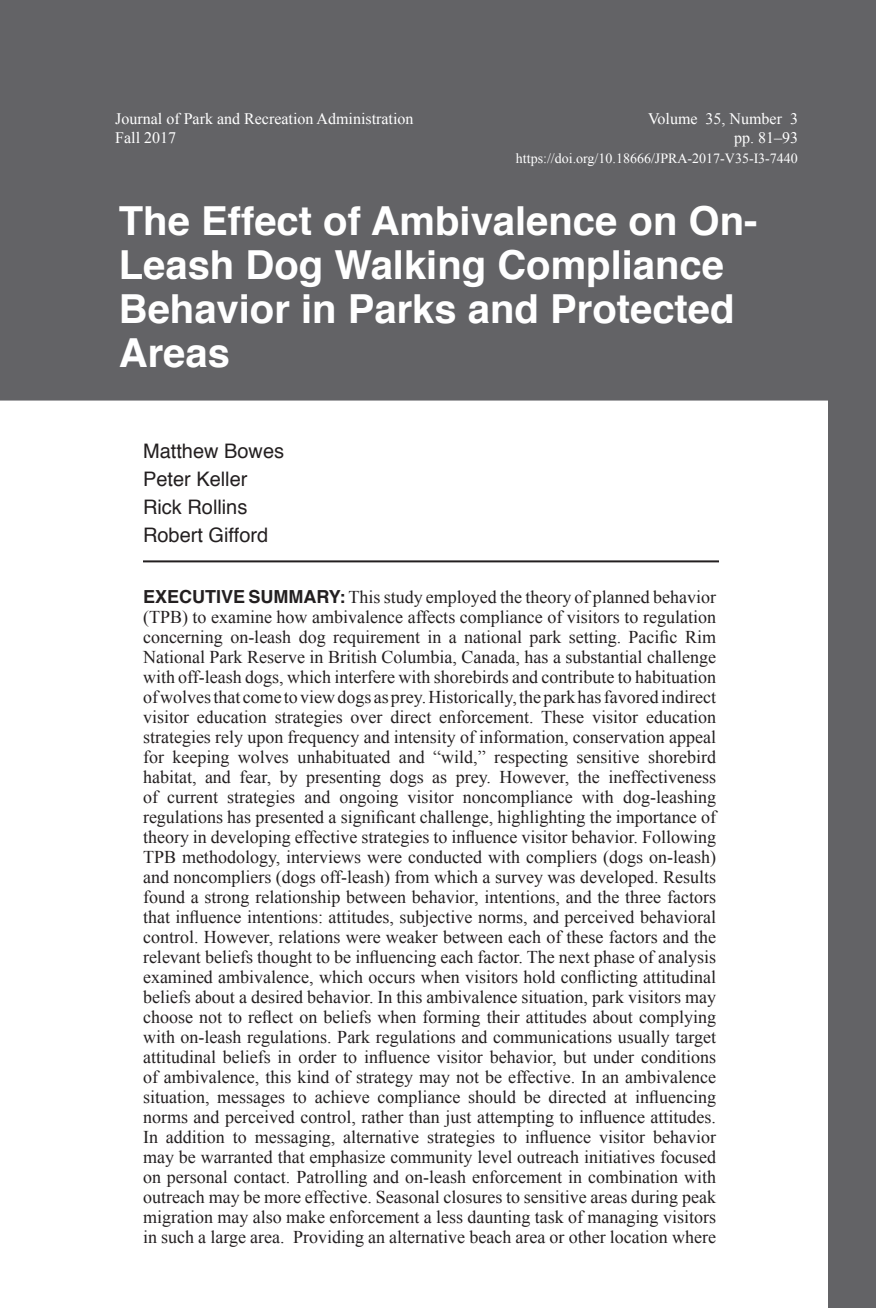
<style>
.page{position:relative;width:876px;height:1308px;background:#fff}
.page>*{position:absolute;margin:0;border:0;box-sizing:border-box;transform-origin:0 0}
.t1{font:700 40px/44px "Helvetica";color:#fff}
.t2{font:20px/28px "Helvetica";color:#231f20}
.t3{font:18px/20px "Times New Roman";color:#231f20;text-align:justify}
.t4{font:16px/19.2px "Times New Roman";color:#fff;text-align:right}
.t5{font:14px "Times New Roman";color:#fff}
.s1{font-family:"Helvetica";font-weight:700}
</style>
<div class="page">
<div style="left:828px;top:0;width:48px;height:1308px;background:#636366"></div>
<div style="left:0;top:0;width:828px;height:401px;background:#636366"></div>
<div style="left:119px;top:205px;width:682px;height:188px;background:#636366"></div>
<hr style="left:143px;top:560px;width:576px;height:2px;background:#231f20">
<svg style="left:0;top:0;width:7px;height:7px"></svg>
<p class="t4" style="left:115px;top:109px;width:300px;text-align:left">Journal of Park and Recreation Administration<br>Fall 2017</p>
<p class="t4" style="left:648px;top:109px;width:151px">Volume 35, Number 3 pp. 81–93</p>
<p class="t5" style="left:516px;top:149px;width:284px">https://doi.org/10.18666/JPRA-2017-V35-I3-7440</p>
<h1 class="t1" style="left:119px;top:199px;width:640px">The Effect of Ambivalence on On-<br>Leash Dog Walking Compliance<br>Behavior in Parks and Protected<br>Areas</h1>
<p class="t2" style="left:143px;top:437px;width:143px">Matthew Bowes<br>Peter Keller<br>Rick Rollins<br>Robert Gifford</p>
<p class="t3" style="left:143px;top:587px;width:575px"><span class="s1">EXECUTIVE SUMMARY:</span> This study employed the theory of planned behavior (TPB) to examine how ambivalence affects compliance of visitors to regulation concerning on-leash dog requirement in a national park setting. Pacific Rim National Park Reserve in British Columbia, Canada, has a substantial challenge with off-leash dogs, which interfere with shorebirds and contribute to habituation of wolves that come to view dogs as prey. Historically, the park has favored indirect visitor education strategies over direct enforcement. These visitor education strategies rely upon frequency and intensity of information, conservation appeal for keeping wolves unhabituated and “wild,” respecting sensitive shorebird habitat, and fear, by presenting dogs as prey. However, the ineffectiveness of current strategies and ongoing visitor noncompliance with dog-leashing regulations has presented a significant challenge, highlighting the importance of theory in developing effective strategies to influence visitor behavior. Following TPB methodology, interviews were conducted with compliers (dogs on-leash) and noncompliers (dogs off-leash) from which a survey was developed. Results found a strong relationship between behavior, intentions, and the three factors that influence intentions: attitudes, subjective norms, and perceived behavioral control. However, relations were weaker between each of these factors and the relevant beliefs thought to be influencing each factor. The next phase of analysis examined ambivalence, which occurs when visitors hold conflicting attitudinal beliefs about a desired behavior. In this ambivalence situation, park visitors may choose not to reflect on beliefs when forming their attitudes about complying with on-leash regulations. Park regulations and communications usually target attitudinal beliefs in order to influence visitor behavior, but under conditions of ambivalence, this kind of strategy may not be effective. In an ambivalence situation, messages to achieve compliance should be directed at influencing norms and perceived control, rather than just attempting to influence attitudes.<br>In addition to messaging, alternative strategies to influence visitor behavior may be warranted that emphasize community level outreach initiatives focused on personal contact. Patrolling and on-leash enforcement in combination with outreach may be more effective. Seasonal closures to sensitive areas during peak migration may also make enforcement a less daunting task of managing visitors in such a large area. Providing an alternative beach area or other location where</p>
</div>
